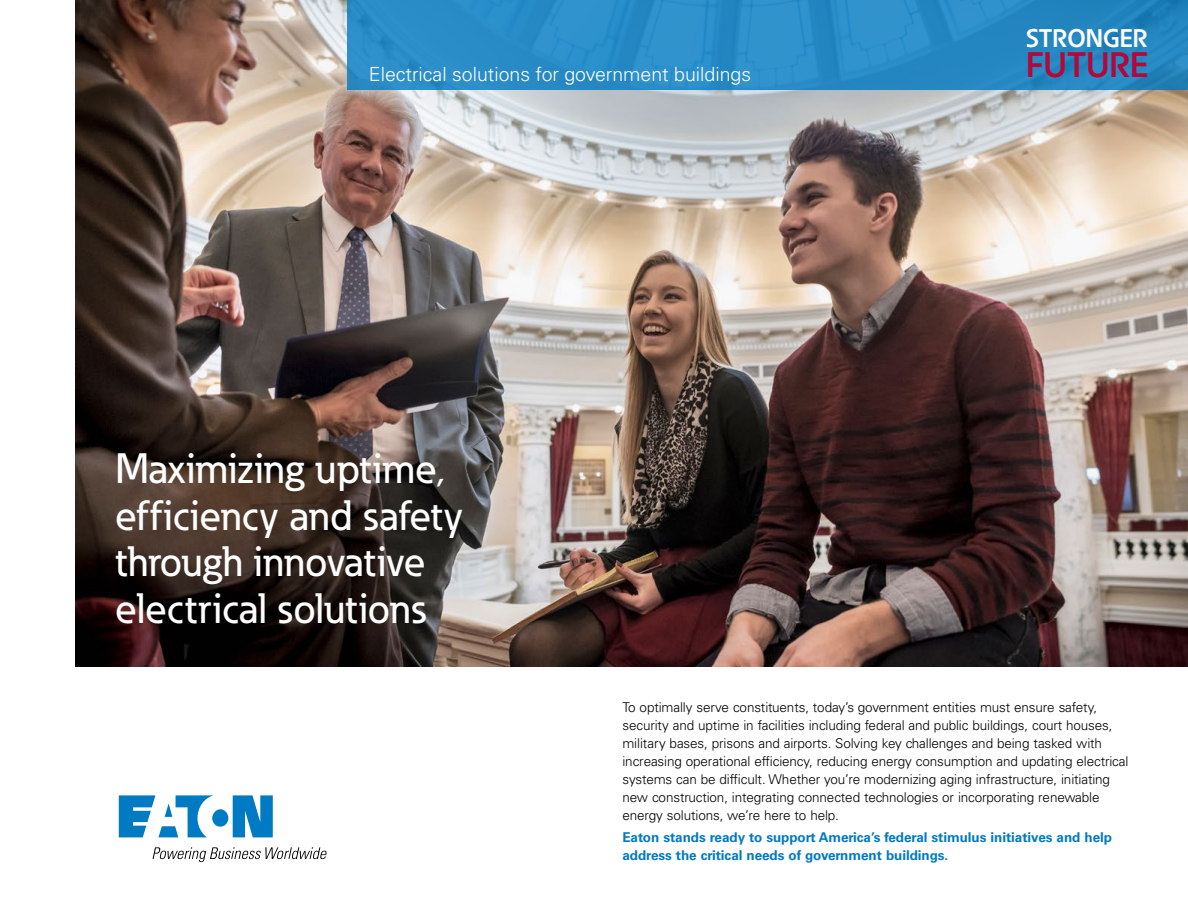
<style>
.page{position:relative;width:1188px;height:918px;background:#fff}
.page>*{position:absolute;margin:0;border:0;box-sizing:border-box;transform-origin:0 0}
.t1{font:500 42px/46.5px "Eaton";color:#fff}
.t2{font:700 35.1px "Eaton";color:#b30838}
.t3{font:700 25.2px "Eaton";color:#fff}
.t4{font:300 19.5px "Univers";color:#fff}
.t5{font:300 13.5px/18px "Univers";letter-spacing:-.01em;color:#000}
.t6{font:700 13.5px/18px "Univers";letter-spacing:-.005em;color:#007ac2}
</style>
<div class="page">
<img style="left:76px;top:0;width:1112px;height:666px">
<div style="left:348px;top:0;width:840px;height:90px;background:#288cc7"></div>
<svg style="left:119px;top:795px;width:154px;height:42px"></svg>
<svg style="left:153px;top:847px;width:174px;height:15px"></svg>
<h3 class="t4" style="left:369px;top:62px;width:384px">Electrical solutions for government buildings</h3>
<h1 class="t1" style="left:115px;top:445px;width:350px">Maximizing uptime, efficiency and safety through innovative electrical solutions</h1>
<h3 class="t3" style="left:1026px;top:23px;width:123px">STRONGER</h3>
<h2 class="t2" style="left:1026px;top:42px;width:124px">FUTURE</h2>
<p class="t5" style="left:622px;top:698px;width:508px">To optimally serve constituents, today’s government entities must ensure safety, security and uptime in facilities including federal and public buildings, court houses, military bases, prisons and airports. Solving key challenges and being tasked with increasing operational efficiency, reducing energy consumption and updating electrical systems can be difficult. Whether you’re modernizing aging infrastructure, initiating new construction, integrating connected technologies or incorporating renewable energy solutions, we’re here to help.</p>
<p class="t6" style="left:622px;top:829px;width:491px">Eaton stands ready to support America’s federal stimulus initiatives and help address the critical needs of government buildings.</p>
</div>
